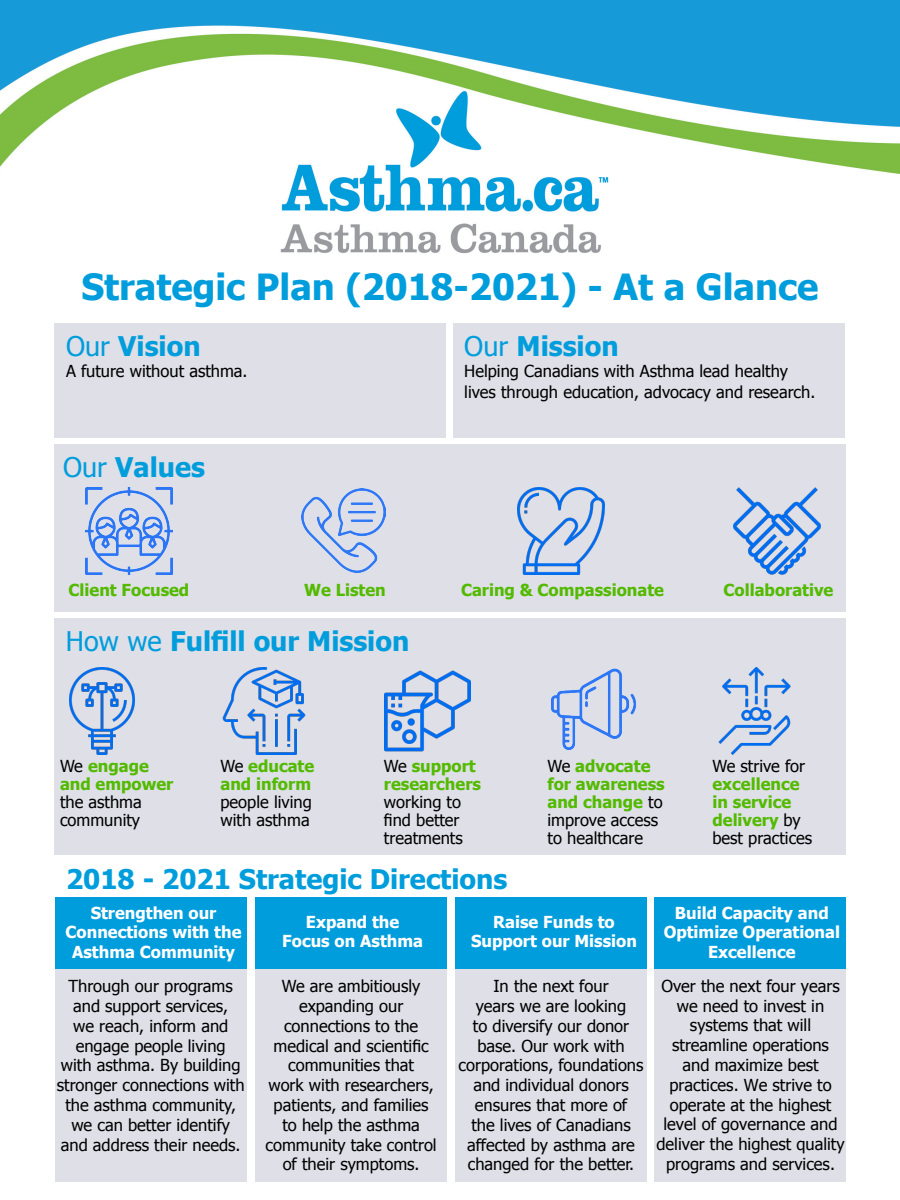
<style>
.page{position:relative;width:900px;height:1200px;background:#fff}
.page>*{position:absolute;margin:0;border:0;box-sizing:border-box;transform-origin:0 0}
.t1{font:700 36px "Tahoma";color:#009ddc}
.t2{font:700 27px "Tahoma";color:#009ddc}
.t3{font:16.5px/19.8px "Tahoma";color:#000;text-align:center}
.t4{font:700 16.5px/18px "Tahoma";color:#53ba00}
.t5{font:700 16.5px/19.8px "Tahoma";color:#fff;text-align:center}
.s1{font-weight:400}
.s2{font-weight:400;color:#000}
.s3{font-weight:700;color:#53ba00}
</style>
<div class="page">
<img style="left:0;top:0;width:900px;height:254px">
<div style="left:55px;top:323px;width:391px;height:115px;background:#dedfe7"></div>
<div style="left:453px;top:323px;width:391px;height:115px;background:#dedfe7"></div>
<div style="left:54px;top:444px;width:792px;height:168px;background:#dedfe7"></div>
<div style="left:54px;top:618px;width:792px;height:237px;background:#dedfe7"></div>
<div style="left:55px;top:969px;width:192px;height:213px;background:#dedfe7"></div>
<div style="left:255px;top:969px;width:192px;height:213px;background:#dedfe7"></div>
<div style="left:455px;top:969px;width:192px;height:213px;background:#dedfe7"></div>
<div style="left:654px;top:969px;width:192px;height:213px;background:#dedfe7"></div>
<div style="left:55px;top:898px;width:192px;height:71px;background:#009ddc"></div>
<div style="left:255px;top:898px;width:192px;height:71px;background:#009ddc"></div>
<div style="left:455px;top:898px;width:192px;height:71px;background:#009ddc"></div>
<div style="left:654px;top:898px;width:192px;height:71px;background:#009ddc"></div>
<img style="left:86px;top:488px;width:86px;height:86px">
<img style="left:302px;top:489px;width:84px;height:84px">
<img style="left:518px;top:488px;width:86px;height:86px">
<img style="left:734px;top:488px;width:86px;height:86px">
<img style="left:69px;top:668px;width:66px;height:86px">
<img style="left:222px;top:668px;width:84px;height:86px">
<img style="left:384px;top:670px;width:87px;height:82px">
<img style="left:551px;top:668px;width:85px;height:82px">
<img style="left:718px;top:668px;width:73px;height:87px">
<p class="t1" style="left:81px;top:261px;width:739px">Strategic Plan (2018-2021) - At a Glance</p>
<p class="t2" style="left:66px;top:327px;width:136px"><span class="s1">Our</span> Vision</p>
<p class="t3" style="left:66px;top:360px;width:183px">A future without asthma.</p>
<p class="t2" style="left:464px;top:327px;width:156px"><span class="s1">Our</span> Mission</p>
<p class="t3" style="left:464px;top:360px;width:325px">Helping Canadians with Asthma lead healthy</p>
<p class="t3" style="left:464px;top:381px;width:353px">lives through education, advocacy and research.</p>
<p class="t2" style="left:63px;top:448px;width:144px"><span class="s1">Our</span> Values</p>
<p class="t4" style="left:69px;top:580px;width:122px">Client Focused</p>
<p class="t4" style="left:304px;top:580px;width:83px">We Listen</p>
<p class="t4" style="left:461px;top:580px;width:204px">Caring &amp; Compassionate</p>
<p class="t4" style="left:724px;top:580px;width:111px">Collaborative</p>
<p class="t2" style="left:66px;top:622px;width:345px"><span class="s1">How we</span> Fulfill our Mission</p>
<p class="t4" style="left:60px;top:756px;width:90px"><span class="s2">We</span> engage</p>
<p class="t4" style="left:60px;top:774px;width:115px">and empower</p>
<p class="t3" style="left:60px;top:792px;width:83px;line-height:18px;text-align:left">the asthma community</p>
<p class="t4" style="left:220px;top:756px;width:95px"><span class="s2">We</span> educate</p>
<p class="t4" style="left:220px;top:774px;width:92px">and inform</p>
<p class="t3" style="left:220px;top:791px;width:93px">people living</p>
<p class="t3" style="left:220px;top:809px;width:91px">with asthma</p>
<p class="t4" style="left:384px;top:756px;width:99px"><span class="s2">We</span> support researchers</p>
<p class="t3" style="left:384px;top:791px;width:79px">working to</p>
<p class="t3" style="left:384px;top:810px;width:80px;line-height:18px;text-align:left">find better treatments</p>
<p class="t2" style="left:66px;top:860px;width:443px">2018 - 2021 Strategic Directions</p>
<p class="t4" style="left:547px;top:756px;width:119px"><span class="s2">We</span> advocate for awareness and change <span class="s2">to improve access</span></p>
<p class="t3" style="left:547px;top:827px;width:97px">to healthcare</p>
<p class="t3" style="left:712px;top:756px;width:94px;line-height:18px;text-align:left">We strive for <span class="s3">excellence</span></p>
<p class="t4" style="left:712px;top:792px;width:80px">in service</p>
<p class="t4" style="left:712px;top:810px;width:90px">delivery <span class="s2">by</span></p>
<p class="t3" style="left:712px;top:827px;width:101px">best practices</p>
<p class="t5" style="left:66px;top:902px;width:177px">Strengthen our<br>Connections with the<br>Asthma Community</p>
<p class="t5" style="left:306px;top:911px;width:95px">Expand the</p>
<p class="t5" style="left:282px;top:931px;width:142px">Focus on Asthma</p>
<p class="t5" style="left:493px;top:911px;width:123px">Raise Funds to</p>
<p class="t5" style="left:471px;top:931px;width:167px">Support our Mission</p>
<p class="t5" style="left:664px;top:902px;width:178px">Build Capacity and<br>Optimize Operational</p>
<p class="t5" style="left:708px;top:941px;width:89px">Excellence</p>
<p class="t3" style="left:57px;top:975px;width:189px">Through our programs and support services,<br>we reach, inform and engage people living<br>with asthma. By building stronger connections with the asthma community, we can better identify and address their needs.</p>
<p class="t3" style="left:266px;top:975px;width:173px">We are ambitiously expanding our connections to the medical and scientific communities that<br>work with researchers, patients, and families to help the asthma community take control of their symptoms.</p>
<p class="t3" style="left:459px;top:975px;width:186px">In the next four<br>years we are looking<br>to diversify our donor base. Our work with corporations, foundations and individual donors ensures that more of<br>the lives of Canadians affected by asthma are changed for the better.</p>
<p class="t3" style="left:656px;top:975px;width:190px">Over the next four years we need to invest in systems that will streamline operations<br>and maximize best practices. We strive to operate at the highest level of governance and deliver the highest quality programs and services.</p>
</div>
